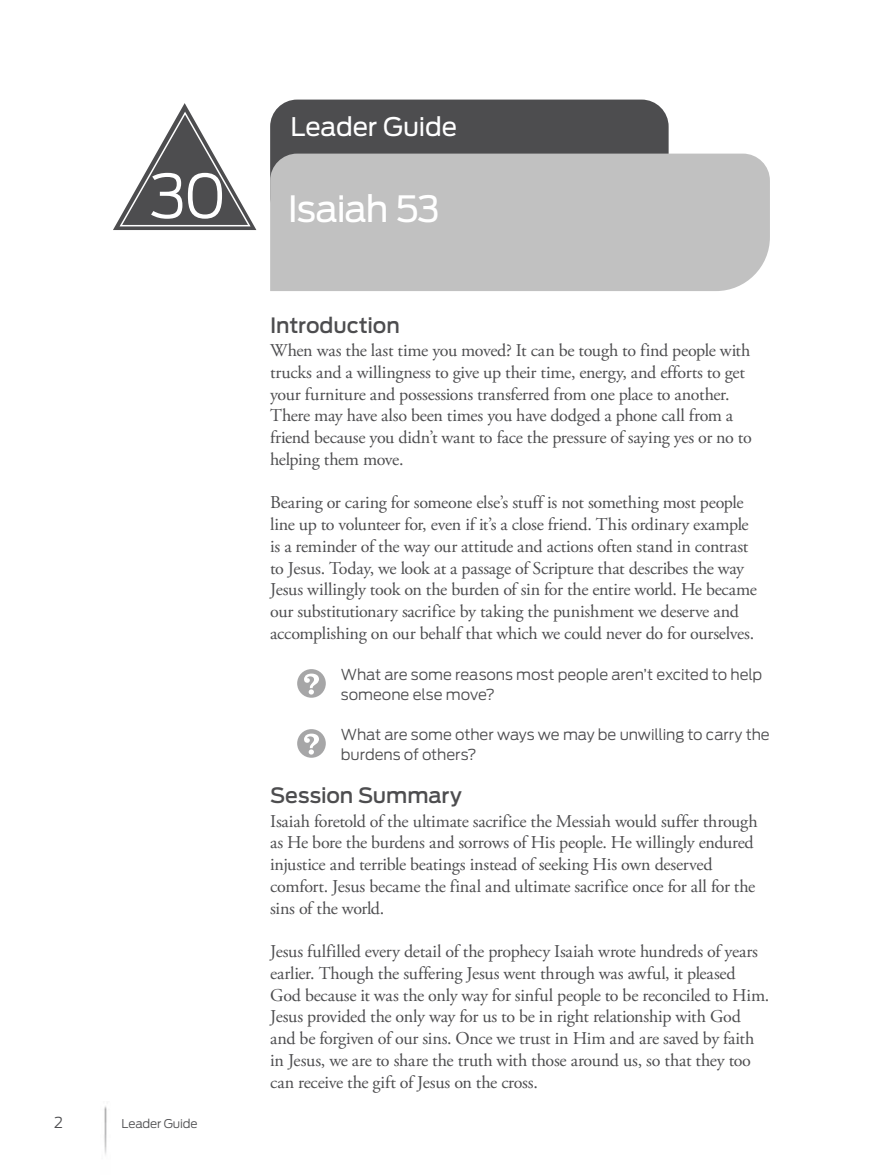
<style>
.page{position:relative;width:878px;height:1175px;background:#fff}
.page>*{position:absolute;margin:0;border:0;box-sizing:border-box;transform-origin:0 0}
.t1{font:300 60px "Antenna";color:#fff}
.t2{font:36px "Antenna";letter-spacing:-.035em;color:#fff}
.t3{font:25.5px "Antenna";letter-spacing:-.005em;color:#fff}
.t4{font:500 21px "Antenna";letter-spacing:-.005em;color:#4d4d4f}
.t5{font:18px/21.8px "Adobe Garamond Pro";letter-spacing:-.015em;color:#4d4d4f}
.t6{font:300 15px/19.5px "Antenna";letter-spacing:-.005em;color:#4d4d4f}
.t7{font:300 12px "Antenna";letter-spacing:-.01em;color:#4d4d4f}
</style>
<div class="page">
<div style="left:270px;top:100px;width:398px;height:123px;background:#4d4d4f;border-radius:27px"></div>
<div style="left:270px;top:154px;width:500px;height:137px;background:#c1c1c1"></div>
<img style="left:104px;top:1106px;width:3px;height:49px">
<svg style="left:297px;top:669px;width:29px;height:28px"></svg>
<svg style="left:297px;top:729px;width:29px;height:28px"></svg>
<svg style="left:113px;top:103px;width:143px;height:127px"></svg>
<h1 class="t1" style="left:150px;top:160px;width:79px">30</h1>
<p class="t6" style="left:54px;top:1112px;width:10px">2</p>
<p class="t7" style="left:122px;top:1116px;width:78px">Leader Guide</p>
<h3 class="t3" style="left:290px;top:112px;width:168px">Leader Guide</h3>
<h2 class="t2" style="left:288px;top:187px;width:153px">Isaiah 53</h2>
<p class="t4" style="left:270px;top:313px;width:131px">Introduction</p>
<p class="t5" style="left:270px;top:340px;width:483px">When was the last time you moved? It can be tough to find people with trucks and a willingness to give up their time, energy, and efforts to get your furniture and possessions transferred from one place to another.<br>There may have also been times you have dodged a phone call from a friend because you didn’t want to face the pressure of saying yes or no to helping them move.</p>
<p class="t5" style="left:270px;top:492px;width:488px">Bearing or caring for someone else’s stuff is not something most people line up to volunteer for, even if it’s a close friend. This ordinary example is a reminder of the way our attitude and actions often stand in contrast to Jesus. Today, we look at a passage of Scripture that describes the way Jesus willingly took on the burden of sin for the entire world. He became our substitutionary sacrifice by taking the punishment we deserve and accomplishing on our behalf that which we could never do for ourselves.</p>
<p class="t6" style="left:341px;top:665px;width:423px">What are some reasons most people aren’t excited to help someone else move?</p>
<p class="t6" style="left:341px;top:725px;width:430px">What are some other ways we may be unwilling to carry the burdens of others?</p>
<p class="t4" style="left:270px;top:783px;width:193px">Session Summary</p>
<p class="t5" style="left:270px;top:810px;width:489px">Isaiah foretold of the ultimate sacrifice the Messiah would suffer through as He bore the burdens and sorrows of His people. He willingly endured injustice and terrible beatings instead of seeking His own deserved comfort. Jesus became the final and ultimate sacrifice once for all for the sins of the world.</p>
<p class="t5" style="left:270px;top:941px;width:501px">Jesus fulfilled every detail of the prophecy Isaiah wrote hundreds of years earlier. Though the suffering Jesus went through was awful, it pleased God because it was the only way for sinful people to be reconciled to Him.<br>Jesus provided the only way for us to be in right relationship with God and be forgiven of our sins. Once we trust in Him and are saved by faith in Jesus, we are to share the truth with those around us, so that they too can receive the gift of Jesus on the cross.</p>
</div>
